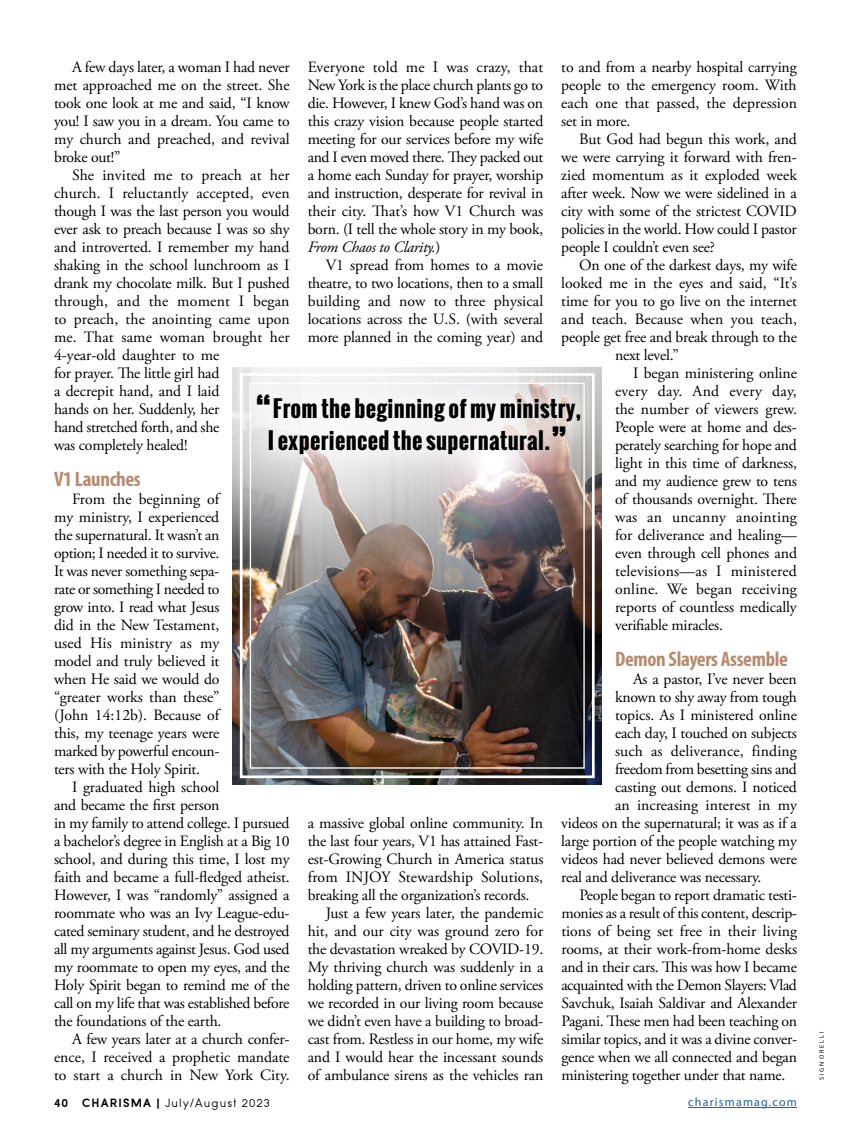
<style>
.page{position:relative;width:851px;height:1134px;background:#fff}
.page>*{position:absolute;margin:0;border:0;box-sizing:border-box;transform-origin:0 0}
.t1{font:700 22.5px/31.8px "Oswald";letter-spacing:.015em;color:#000;text-align:center}
.t2{font:700 condensed 21px "Myriad Pro";letter-spacing:-.015em;color:#b88b6e}
.t3{font:15.75px/18px "Adobe Garamond Pro";letter-spacing:-.015em;color:#000;text-align:justify}
.t4{font:15.75px "Adobe Garamond Pro";letter-spacing:.005em;color:#000}
.t5{font:15.75px "Adobe Garamond Pro";letter-spacing:.015em;color:#000}
.t6{font:15.75px "Adobe Garamond Pro";letter-spacing:.01em;color:#000}
.t7{font:12px "Sofia";letter-spacing:.1em;color:#000}
.t8{font:12px "Myriad Pro";letter-spacing:.1em;color:#215e9e}
.t9{font:6.3px "Myriad Pro";letter-spacing:.3em;color:#000}
.s1{font-style:italic}
.s2{font-size:37.5px}
.s3{font-weight:700}
</style>
<div class="page">
<img style="left:233px;top:367px;width:368px;height:417px">
<div style="left:240px;top:373px;width:354px;height:405px;border:3px solid #fff"></div>
<div style="left:231px;top:369px;width:374px;height:110px;background:#fff;opacity:.75"></div>
<hr style="left:688px;top:1107px;width:108px;height:1px;background:#215e9e">
<p class="t3" style="left:54px;top:59px;width:237px;text-indent:18px">A few days later, a woman I had never met approached me on the street. She took one look at me and said, “I know you! I saw you in a dream. You came to my church and preached, and revival broke out!”</p>
<p class="t3" style="left:54px;top:167px;width:237px;text-align:left;text-indent:18px">She invited me to preach at her church. I reluctantly accepted, even though I was the last person you would ever ask to preach because I was so shy and introverted. I remember my hand shaking in the school lunchroom as I drank my chocolate milk. But I pushed through, and the moment I began to preach, the anointing came upon me. That same woman brought her<br>4-year-old daughter to me<br>for prayer. The little girl had<br>a decrepit hand, and I laid<br>hands on her. Suddenly, her<br>hand stretched forth, and she<br>was completely healed!</p>
<h2 class="t2" style="left:54px;top:466px;width:88px">V1 Launches</h2>
<p class="t3" style="left:54px;top:491px;width:167px;text-indent:18px">From the beginning of my ministry, I experienced the supernatural. It wasn’t an option; I needed it to survive.<br>It was never something sepa&shy;rate or something I needed to grow into. I read what Jesus did in the New Testament, used His ministry as my model and truly believed it when He said we would do “greater works than these” (John 14:12b). Because of this, my teenage years were marked by powerful encoun&shy;ters with the Holy Spirit.</p>
<p class="t3" style="left:54px;top:779px;width:237px;text-align:left;text-indent:18px">I graduated high school<br>and became the first person<br>in my family to attend college. I pursued a bachelor’s degree in English at a Big 10 school, and during this time, I lost my faith and became a full-fledged atheist.<br>However, I was “randomly” assigned a roommate who was an Ivy League-edu&shy;cated seminary student, and he destroyed all my arguments against Jesus. God used my roommate to open my eyes, and the Holy Spirit began to remind me of the call on my life that was established before the foundations of the earth.</p>
<p class="t3" style="left:54px;top:1031px;width:237px;text-indent:18px">A few years later at a church confer&shy;ence, I received a prophetic mandate to start a church in New York City.</p>
<p class="t3" style="left:307px;top:59px;width:237px">Everyone told me I was crazy, that New York is the place church plants go to die. However, I knew God’s hand was on this crazy vision because people started meeting for our services before my wife and I even moved there. They packed out a home each Sunday for prayer, worship and instruction, desperate for revival in their city. That’s how V1 Church was born. (I tell the whole story in my book, <span class="s1">From Chaos to Clarity.</span>)</p>
<p class="t3" style="left:307px;top:257px;width:237px;text-indent:18px">V1 spread from homes to a movie theatre, to two locations, then to a small building and now to three physical locations across the U.S. (with several more planned in the coming year) and</p>
<p class="t3" style="left:561px;top:59px;width:237px">to and from a nearby hospital carrying people to the emergency room. With each one that passed, the depression set in more.</p>
<p class="t3" style="left:561px;top:131px;width:237px;text-indent:18px">But God had begun this work, and we were carrying it forward with fren&shy;zied momentum as it exploded week after week. Now we were sidelined in a city with some of the strictest COVID policies in the world. How could I pastor people I couldn’t even see?</p>
<p class="t3" style="left:579px;top:257px;width:219px">On one of the darkest days, my wife</p>
<p class="t3" style="left:561px;top:275px;width:237px">looked me in the eyes and said, “It’s</p>
<p class="t3" style="left:561px;top:293px;width:237px">time for you to go live on the internet</p>
<p class="t4" style="left:561px;top:310px;width:237px">and teach. Because when you teach,</p>
<p class="t3" style="left:561px;top:329px;width:237px">people get free and break through to the</p>
<p class="t3" style="left:615px;top:347px;width:65px">next level.”</p>
<p class="t3" style="left:633px;top:365px;width:165px">I began ministering online</p>
<p class="t5" style="left:615px;top:382px;width:183px">every day. And every day,</p>
<p class="t3" style="left:615px;top:401px;width:183px">the number of viewers grew.</p>
<p class="t3" style="left:615px;top:419px;width:183px">People were at home and des-</p>
<p class="t3" style="left:615px;top:437px;width:183px">perately searching for hope and</p>
<p class="t3" style="left:615px;top:455px;width:183px">light in this time of darkness,</p>
<p class="t3" style="left:615px;top:473px;width:183px">and my audience grew to tens</p>
<p class="t3" style="left:615px;top:491px;width:183px">of thousands overnight. There</p>
<p class="t5" style="left:615px;top:508px;width:183px">was an uncanny anointing</p>
<p class="t3" style="left:615px;top:527px;width:183px">for deliverance and healing—</p>
<p class="t3" style="left:615px;top:545px;width:183px">even through cell phones and</p>
<p class="t5" style="left:615px;top:562px;width:183px">televisions—as I ministered</p>
<p class="t6" style="left:615px;top:580px;width:183px">online. We began receiving</p>
<p class="t3" style="left:615px;top:599px;width:183px">reports of countless medically</p>
<p class="t3" style="left:615px;top:617px;width:109px">verifiable miracles.</p>
<h2 class="t2" style="left:615px;top:646px;width:174px">Demon Slayers Assemble</h2>
<p class="t3" style="left:633px;top:671px;width:165px">As a pastor, I’ve never been</p>
<p class="t3" style="left:615px;top:689px;width:183px">known to shy away from tough</p>
<p class="t3" style="left:615px;top:707px;width:183px">topics. As I ministered online</p>
<p class="t3" style="left:615px;top:725px;width:183px">each day, I touched on subjects</p>
<p class="t6" style="left:615px;top:742px;width:183px">such as deliverance, finding</p>
<p class="t3" style="left:615px;top:761px;width:183px">freedom from besetting sins and</p>
<p class="t3" style="left:615px;top:779px;width:183px">casting out demons. I noticed</p>
<p class="t4" style="left:615px;top:796px;width:183px">an increasing interest in my</p>
<p class="t3" style="left:561px;top:815px;width:237px">videos on the supernatural; it was as if a</p>
<p class="t3" style="left:561px;top:833px;width:237px">large portion of the people watching my</p>
<p class="t3" style="left:561px;top:851px;width:237px">videos had never believed demons were</p>
<p class="t3" style="left:561px;top:869px;width:201px">real and deliverance was necessary.</p>
<p class="t3" style="left:579px;top:887px;width:219px">People began to report dramatic testi-</p>
<p class="t3" style="left:561px;top:905px;width:237px">monies as a result of this content, descrip-</p>
<p class="t3" style="left:561px;top:923px;width:237px">tions of being set free in their living</p>
<p class="t3" style="left:561px;top:941px;width:237px">rooms, at their work-from-home desks</p>
<p class="t3" style="left:561px;top:959px;width:237px">and in their cars. This was how I became</p>
<p class="t3" style="left:561px;top:977px;width:237px">acquainted with the Demon Slayers: Vlad</p>
<p class="t3" style="left:561px;top:995px;width:237px">Savchuk, Isaiah Saldivar and Alexander</p>
<p class="t3" style="left:561px;top:1013px;width:237px">Pagani. These men had been teaching on</p>
<p class="t3" style="left:561px;top:1031px;width:237px">similar topics, and it was a divine conver-</p>
<p class="t3" style="left:561px;top:1049px;width:237px">gence when we all connected and began</p>
<p class="t3" style="left:561px;top:1067px;width:226px">ministering together under that name.</p>
<h1 class="t1" style="left:255px;top:392px;width:327px"><span class="s2">“</span>From the beginning of my ministry,<br>I experienced the supernatural.<span class="s2">”</span></h1>
<p class="t3" style="left:307px;top:815px;width:237px">a massive global online community. In</p>
<p class="t3" style="left:307px;top:833px;width:237px">the last four years, V1 has attained Fast-</p>
<p class="t3" style="left:307px;top:851px;width:237px">est-Growing Church in America status</p>
<p class="t4" style="left:307px;top:868px;width:237px">from INJOY Stewardship Solutions,</p>
<p class="t3" style="left:307px;top:887px;width:223px">breaking all the organization’s records.</p>
<p class="t3" style="left:325px;top:905px;width:219px">Just a few years later, the pandemic</p>
<p class="t3" style="left:307px;top:923px;width:237px">hit, and our city was ground zero for</p>
<p class="t3" style="left:307px;top:941px;width:237px">the devastation wreaked by COVID-19.</p>
<p class="t3" style="left:307px;top:959px;width:237px">My thriving church was suddenly in a</p>
<p class="t3" style="left:307px;top:977px;width:237px">holding pattern, driven to online services</p>
<p class="t3" style="left:307px;top:995px;width:237px">we recorded in our living room because</p>
<p class="t3" style="left:307px;top:1013px;width:237px">we didn’t even have a building to broad-</p>
<p class="t3" style="left:307px;top:1031px;width:237px">cast from. Restless in our home, my wife</p>
<p class="t3" style="left:307px;top:1049px;width:237px">and I would hear the incessant sounds</p>
<p class="t3" style="left:307px;top:1067px;width:237px">of ambulance sirens as the vehicles ran</p>
<p class="t7" style="left:54px;top:1096px;width:217px"><span class="s3">40 CHARISMA |</span> July/August 2023</p>
<p class="t8" style="left:688px;top:1095px;width:110px">charismamag.com</p>
<p class="t9" style="left:818px;top:1080px;width:50px;rotate:-90deg">SIGNORELLI</p>
</div>
